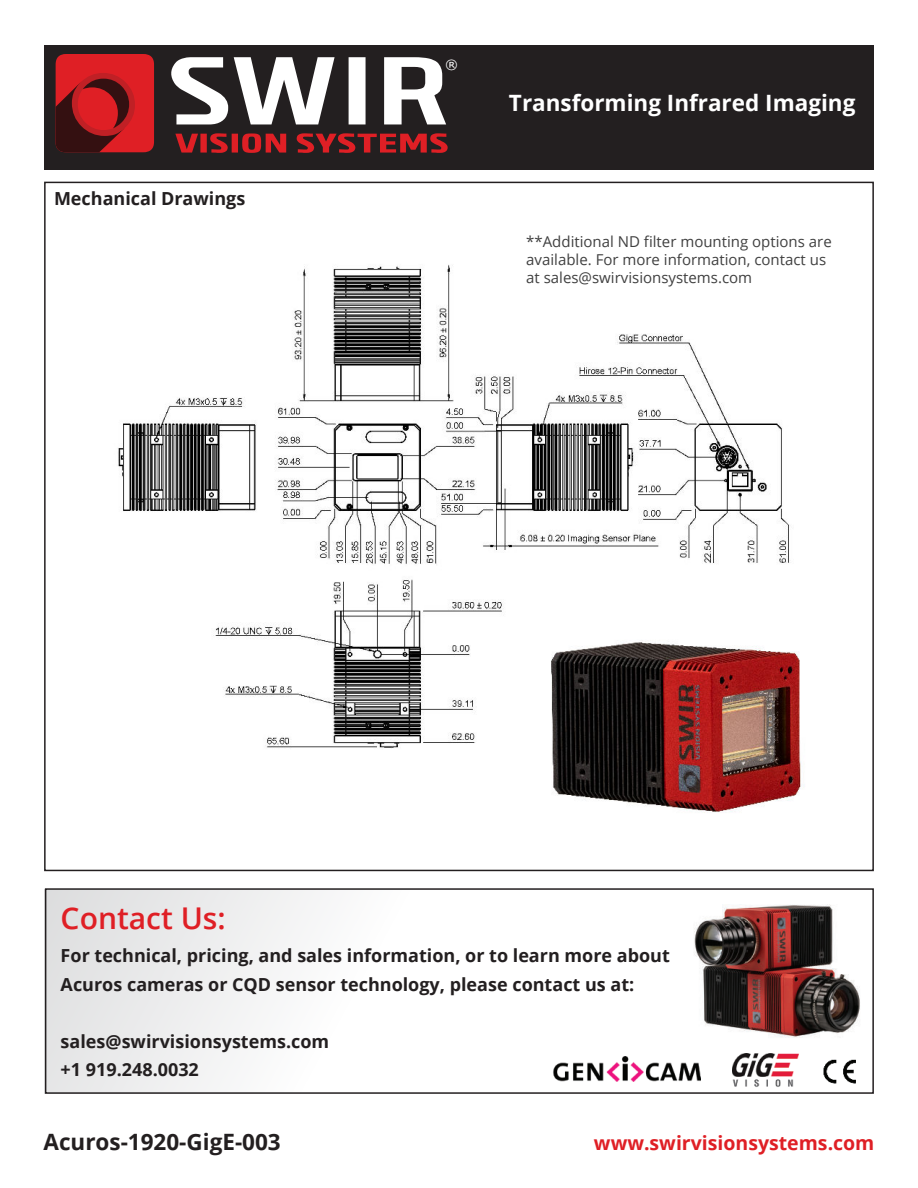
<style>
.page{position:relative;width:918px;height:1188px;background:#fff}
.page>*{position:absolute;margin:0;border:0;box-sizing:border-box;transform-origin:0 0}
.t1{font:600 30px "Open Sans";color:#df1f25}
.t2{font:700 22.5px "Open Sans";color:#fff}
.t3{font:700 22.5px "Open Sans";color:#231f20}
.t4{font:700 19.5px "Open Sans";color:#df1f25}
.t5{font:700 18px/28.5px "Open Sans";color:#231f20}
.t6{font:15px/18px "Open Sans";color:#404040}
.t7{font:12.9px "Verdana";color:#fff}
</style>
<div class="page">
<div style="left:45px;top:889px;width:829px;height:205px;background:linear-gradient(to right,#ecedee,#fff)"></div>
<img style="left:603px;top:891px;width:268px;height:153px">
<img style="left:553px;top:1056px;width:148px;height:25px">
<img style="left:732px;top:1054px;width:72px;height:34px">
<img style="left:820px;top:1056px;width:45px;height:32px">
<div style="left:44px;top:45px;width:830px;height:124px;background:#231f20"></div>
<div style="left:56px;top:54px;width:98px;height:98px;background:#df1f25;border-radius:11px"></div>
<svg style="left:175px;top:133px;width:273px;height:20px"></svg>
<svg style="left:171px;top:57px;width:275px;height:67px"></svg>
<svg style="left:56px;top:73px;width:79px;height:79px"></svg>
<div style="left:45px;top:888px;width:829px;height:206px;border:2px solid #231f20"></div>
<img style="left:118px;top:264px;width:671px;height:484px">
<img style="left:535px;top:617px;width:269px;height:196px">
<p class="t5" style="left:54px;top:184px;width:193px">Mechanical Drawings</p>
<p class="t7" style="left:445px;top:59px;width:14px">®</p>
<p class="t2" style="left:509px;top:87px;width:348px">Transforming Infrared Imaging</p>
<p class="t6" style="left:526px;top:232px;width:307px">**Additional ND filter mounting options are available. For more information, contact us at sales@swirvisionsystems.com</p>
<h1 class="t1" style="left:61px;top:906px;width:167px">Contact Us:</h1>
<p class="t5" style="left:61px;top:941px;width:611px">For technical, pricing, and sales information, or to learn more about<br>Acuros cameras or CQD sensor technology, please contact us at:</p>
<p class="t5" style="left:61px;top:1026px;width:270px">sales@swirvisionsystems.com +1 919.248.0032</p>
<p class="t3" style="left:44px;top:1126px;width:239px">Acuros-1920-GigE-003</p>
<p class="t4" style="left:594px;top:1129px;width:282px">www.swirvisionsystems.com</p>
</div>
